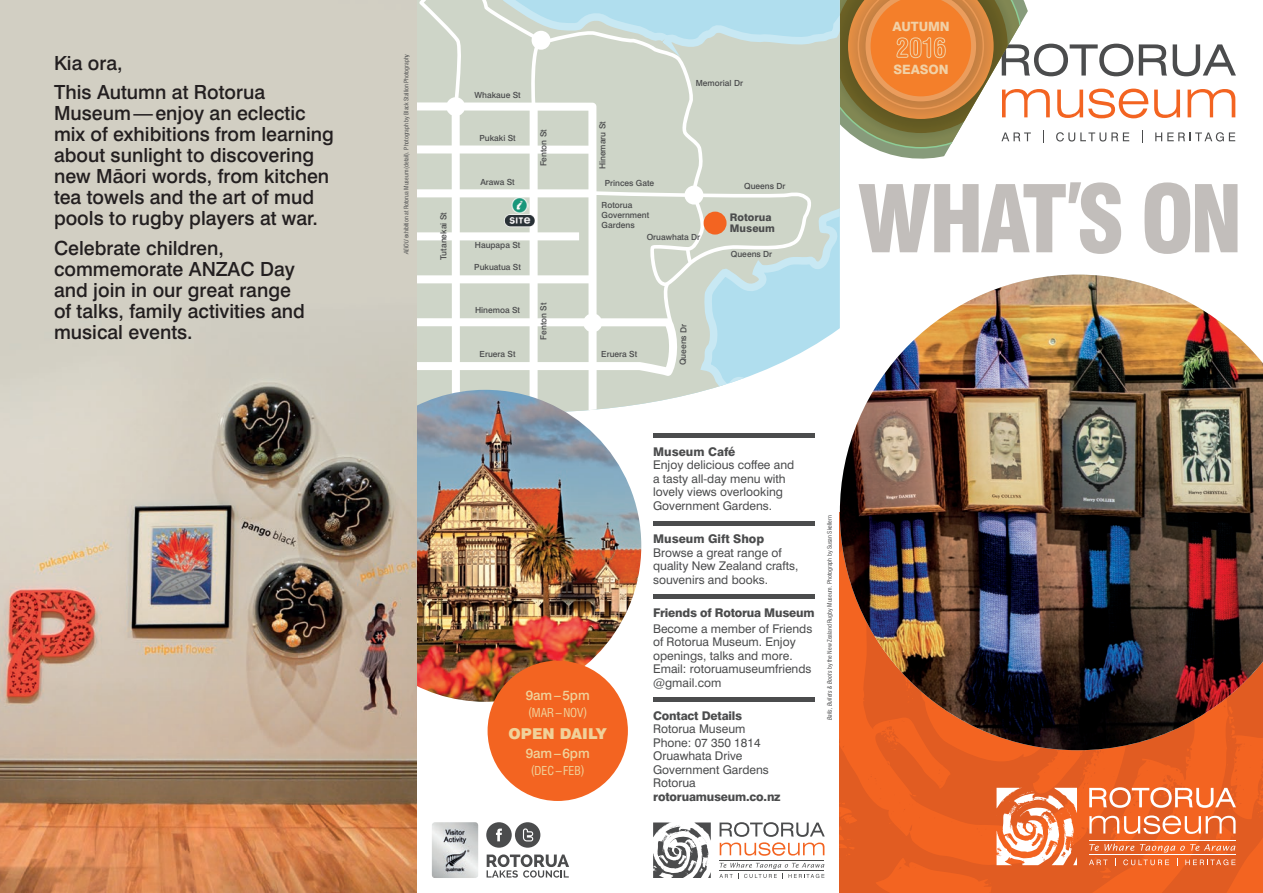
<style>
.page{position:relative;width:1263px;height:893px;background:#fff}
.page>*{position:absolute;margin:0;border:0;box-sizing:border-box;transform-origin:0 0}
.t1{font:900 condensed 90.6px "Swiss 721 BT";letter-spacing:-.04em;color:#c2bebb}
.t2{font:500 19.5px/21px "Swiss 721 BT";color:#231f20}
.t3{font:900 15px "Swiss 721 BT";color:#f0d29a}
.t4{font:500 13.5px "Swiss 721 BT";color:#f0d29a}
.t5{font:800 12.9px "Swiss 721 BT";letter-spacing:-.005em;color:#f1d1a6}
.t6{font:12px/13.5px "Swiss 721 BT";color:#4b4c4d}
.t7{font:800 12px "Swiss 721 BT";letter-spacing:-.015em;color:#4b4c4d}
.t8{font:condensed 12px "Swiss 721 BT";color:#f0d29a}
.t9{font:800 10.5px/11.1px "Swiss 721 BT";color:#4b4c4d}
.t10{font:500 8.4px/10.1px "Swiss 721 BT";color:#4b4c4d}
.t11{font:condensed 6px "Swiss 721 BT";color:#4b4c4d}
.s1{font-style:italic}
</style>
<div class="page">
<svg style="left:840px;top:750px;width:423px;height:143px;background:#e95f21"></svg>
<svg style="left:1068px;top:182px;width:13px;height:21px"></svg>
<svg style="left:1089px;top:787px;width:147px;height:21px"></svg>
<svg style="left:1089px;top:815px;width:146px;height:19px"></svg>
<svg style="left:996px;top:788px;width:81px;height:77px"></svg>
<svg style="left:1089px;top:860px;width:18px;height:5px"></svg>
<svg style="left:1123px;top:859px;width:46px;height:6px"></svg>
<svg style="left:1185px;top:859px;width:50px;height:6px"></svg>
<hr style="left:1089px;top:840px;width:146px;height:1px;background:#fff">
<hr style="left:1089px;top:854px;width:146px;height:1px;background:#fff">
<svg style="left:1089px;top:844px;width:45px;height:7px"></svg>
<svg style="left:1140px;top:844px;width:95px;height:8px"></svg>
<svg style="left:840px;top:0;width:396px;height:159px"></svg>
<svg style="left:812px;top:0;width:28px;height:438px"></svg>
<svg style="left:417px;top:0;width:395px;height:404px;fill:#ced5c8"></svg>
<div style="left:706px;top:214px;width:18px;height:18px;background:#f36421;border-radius:50%"></div>
<div style="left:704px;top:212px;width:22px;height:23px;border:4px solid #f36421;border-radius:50%"></div>
<img style="left:511px;top:197px;width:17px;height:17px">
<img style="left:504px;top:214px;width:31px;height:14px">
<img style="left:417px;top:390px;width:224px;height:312px">
<div style="left:488px;top:661px;width:140px;height:140px;background:#f36421;border-radius:50%"></div>
<svg style="left:719px;top:822px;width:106px;height:34px"></svg>
<svg style="left:653px;top:822px;width:58px;height:56px"></svg>
<hr style="left:719px;top:860px;width:105px;height:1px;background:#4b4c4d">
<svg style="left:719px;top:862px;width:105px;height:17px"></svg>
<img style="left:840px;top:275px;width:423px;height:475px">
<img style="left:432px;top:822px;width:46px;height:56px">
<svg style="left:487px;top:854px;width:82px;height:24px"></svg>
<img style="left:0;top:0;width:417px;height:893px">
<div style="left:486px;top:822px;width:26px;height:26px;background:#4b4c4d;border-radius:50%"></div>
<svg style="left:496px;top:829px;width:6px;height:12px"></svg>
<div style="left:515px;top:822px;width:25px;height:26px;background:#4b4c4d;border-radius:50%"></div>
<svg style="left:523px;top:828px;width:10px;height:13px"></svg>
<div style="left:653px;top:433px;width:161px;height:5px;background:#4b4c4d"></div>
<hr style="left:653px;top:521px;width:161px;height:4px;background:#4b4c4d">
<hr style="left:653px;top:595px;width:161px;height:4px;background:#4b4c4d">
<hr style="left:653px;top:698px;width:161px;height:4px;background:#4b4c4d">
<h2 class="t2" style="left:54px;top:48px;width:213px;line-height:29.5px">Kia ora,<br>This Autumn at Rotorua</h2>
<h2 class="t2" style="left:54px;top:103px;width:281px">Museum—enjoy an eclectic mix of exhibitions from learning about sunlight to discovering new Ma¯ori words, from kitchen tea towels and the art of mud pools to rugby players at war.</h2>
<h2 class="t2" style="left:54px;top:237px;width:252px">Celebrate children, commemorate ANZAC Day and join in our great range of talks, family activities and musical events.</h2>
<p class="t11" style="left:403px;top:254px;width:201px;rotate:-90deg"><span class="s1">AEIOU</span> exhibition at Rotorua Museum (detail). Photograph by Black Stallion Photography</p>
<p class="t10" style="left:438px;top:260px;width:49px;rotate:-90deg">Tutanekai St</p>
<p class="t10" style="left:696px;top:78px;width:49px">Memorial Dr</p>
<p class="t10" style="left:474px;top:90px;width:48px">Whakaue St</p>
<p class="t10" style="left:479px;top:133px;width:38px">Pukaki St</p>
<p class="t10" style="left:480px;top:177px;width:36px">Arawa St</p>
<p class="t10" style="left:605px;top:178px;width:51px">Princes Gate</p>
<p class="t10" style="left:744px;top:181px;width:43px">Queens Dr</p>
<p class="t9" style="left:730px;top:211px;width:46px">Rotorua<br>Museum</p>
<p class="t10" style="left:731px;top:249px;width:43px">Queens Dr</p>
<p class="t10" style="left:597px;top:169px;width:49px;rotate:-90deg">Hinemaru St</p>
<p class="t10" style="left:538px;top:166px;width:39px;rotate:-90deg">Fenton St</p>
<p class="t10" style="left:602px;top:199px;width:49px">Rotorua<br>Government<br>Gardens</p>
<p class="t10" style="left:647px;top:232px;width:55px">Oruawhata Dr</p>
<p class="t10" style="left:475px;top:240px;width:47px">Haupapa St</p>
<p class="t10" style="left:474px;top:262px;width:48px">Pukuatua St</p>
<p class="t10" style="left:475px;top:305px;width:47px">Hinemoa St</p>
<p class="t10" style="left:538px;top:340px;width:39px;rotate:-90deg">Fenton St</p>
<p class="t10" style="left:678px;top:365px;width:43px;rotate:-89deg">Queens Dr</p>
<p class="t10" style="left:480px;top:348px;width:37px">Eruera St</p>
<p class="t10" style="left:601px;top:348px;width:37px">Eruera St</p>
<p class="t5" style="left:892px;top:19px;width:59px">AUTUMN</p>
<p class="t5" style="left:893px;top:61px;width:57px">SEASON</p>
<h1 class="t1" style="left:857px;top:165px;width:387px">WHATS ON</h1>
<p class="t4" style="left:526px;top:687px;width:66px">9am–5pm</p>
<p class="t8" style="left:528px;top:706px;width:61px">(MAR–NOV)</p>
<p class="t3" style="left:509px;top:725px;width:100px">OPEN DAILY</p>
<p class="t4" style="left:526px;top:745px;width:66px">9am–6pm</p>
<p class="t8" style="left:531px;top:763px;width:55px">(DEC–FEB)</p>
<p class="t7" style="left:653px;top:444px;width:84px">Museum Café</p>
<p class="t6" style="left:653px;top:458px;width:143px">Enjoy delicious coffee and a tasty all-day menu with lovely views overlooking<br>Government Gardens.</p>
<p class="t7" style="left:653px;top:531px;width:113px">Museum Gift Shop</p>
<p class="t6" style="left:653px;top:545px;width:147px">Browse a great range of quality New Zealand crafts, souvenirs and books.</p>
<p class="t7" style="left:653px;top:605px;width:163px">Friends of Rotorua Museum</p>
<p class="t6" style="left:653px;top:621px;width:161px">Become a member of Friends of Rotorua Museum. Enjoy openings, talks and more.<br>Email: rotoruamuseumfriends @gmail.com</p>
<p class="t7" style="left:653px;top:708px;width:91px">Contact Details</p>
<p class="t6" style="left:653px;top:722px;width:117px">Rotorua Museum<br>Phone: 07 350 1814<br>Oruawhata Drive<br>Government Gardens<br>Rotorua</p>
<p class="t7" style="left:653px;top:789px;width:129px">rotoruamuseum.co.nz</p>
<p class="t11" style="left:826px;top:720px;width:206px;rotate:-90deg"><span class="s1">Balls, Bullets &amp; Boots</span> by the New Zealand Rugby Museum. Photograph by Susan Skellern</p>
</div>
